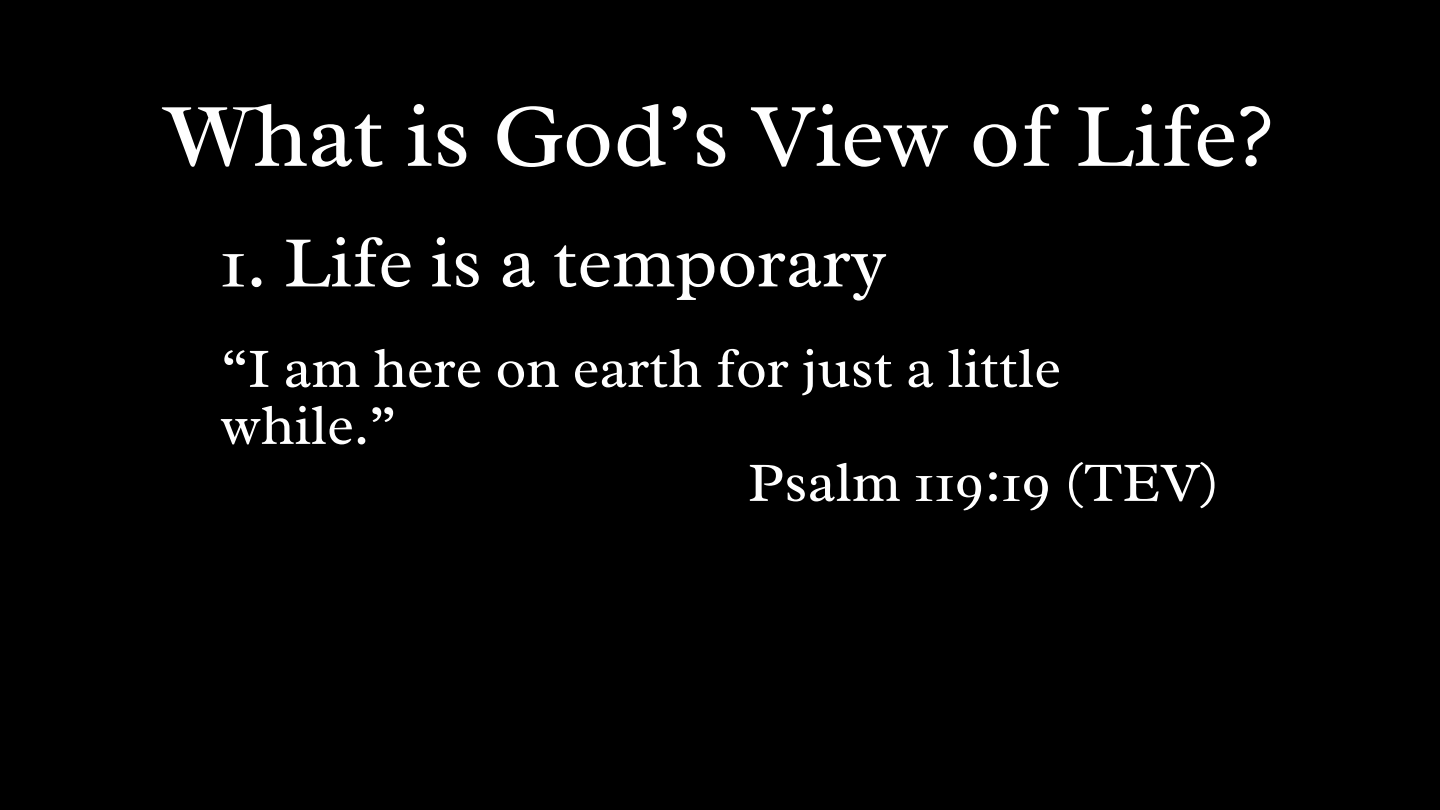
<style>
.page{position:relative;width:1440px;height:810px;background:#000}
.page>*{position:absolute;margin:0;border:0;box-sizing:border-box;transform-origin:0 0}
.t1{font:92px "Radley";color:#fff}
.t2{font:73.5px "Radley";color:#fff}
.t3{font:56.6px/57px "Radley";color:#fff}
</style>
<div class="page">
<p class="t1" style="left:166px;top:77px;width:1109px">What is God’s View of Life?</p>
<p class="t2" style="left:220px;top:216px;width:668px">1. Life is a temporary</p>
<p class="t3" style="left:221px;top:340px;width:841px">“I am here on earth for just a little while.”</p>
<p class="t3" style="left:748px;top:454px;width:472px">Psalm 119:19 (TEV)</p>
</div>
